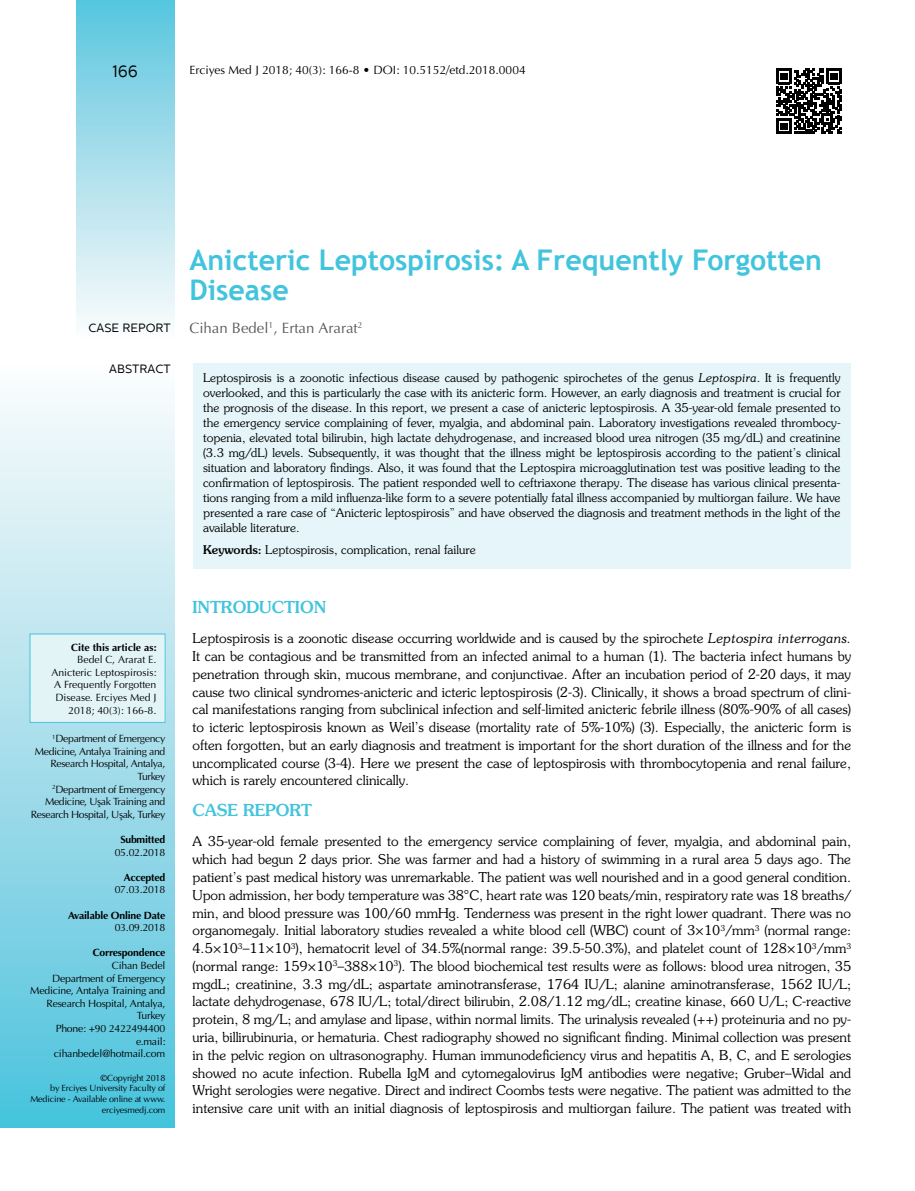
<style>
.page{position:relative;width:915px;height:1191px;background:#fff}
.page>*{position:absolute;margin:0;border:0;box-sizing:border-box;transform-origin:0 0}
.t1{font:700 28.5px/30px "Trebuchet MS";color:#42c4dd}
.t2{font:500 16.5px "Souvenir Std";color:#42c4dd}
.t3{font:16.5px "Centrale Sans";color:#000}
.t4{font:15px "Optima Normal Tr";color:#58595b}
.t5{font:300 13.5px/17.7px "Souvenir Std";color:#000;text-align:justify}
.t6{font:300 12px/15px "Souvenir Std";color:#000;text-align:justify}
.t7{font:12px "Optima Normal Tr";color:#000}
.t8{font:12px "Centrale Sans";color:#000}
.t9{font:10.5px/12.6px "Optima Normal Tr";letter-spacing:-.02em;color:#000;text-align:right}
.t10{font:10.5px/12.6px "Optima Normal Tr";color:#000;text-align:right}
.t11{font:10.5px "Optima Bold Tr";letter-spacing:-.02em;color:#000}
.t12{font:10.5px "Optima Bold Tr";color:#000}
.t13{font:9px/10.8px "Optima Normal Tr";letter-spacing:-.02em;color:#000;text-align:right}
.s1{font-style:italic}
.s2{font-weight:500}
</style>
<div class="page">
<div style="left:193px;top:364px;width:657px;height:205px;background:#e5f5f9"></div>
<div style="left:76px;top:0;width:98px;height:338px;background:linear-gradient(to bottom,#5ac5dd,#fdfcfc)"></div>
<div style="left:0;top:364px;width:174px;height:763px;background:linear-gradient(to bottom,#fffcfc,#4dc2dc)"></div>
<div style="left:30px;top:634px;width:135px;height:88px;background:#e3f4f7"></div>
<svg style="left:776px;top:69px;width:65px;height:65px"></svg>
<p class="t3" style="left:112px;top:62px;width:27px">166</p>
<p class="t7" style="left:189px;top:62px;width:338px">Erciyes Med J 2018; 40(3): 166-8 • DOI: 10.5152/etd.2018.0004</p>
<p class="t8" style="left:88px;top:321px;width:84px">CASE REPORT</p>
<p class="t8" style="left:109px;top:362px;width:63px">ABSTRACT</p>
<p class="t12" style="left:71px;top:640px;width:87px">Cite this article as:</p>
<p class="t10" style="left:51px;top:653px;width:106px">Bedel C, Ararat E.<br>Anicteric Leptospirosis:<br>A Frequently Forgotten<br>Disease. Erciyes Med J<br>2018; 40(3): 166-8.</p>
<p class="t9" style="left:31px;top:732px;width:136px"><sup>1</sup>Department of Emergency<br>Medicine, Antalya Training and<br>Research Hospital, Antalya,<br>Turkey<br><sup>2</sup>Department of Emergency<br>Medicine, Uşak Training and<br>Research Hospital, Uşak, Turkey</p>
<p class="t11" style="left:120px;top:833px;width:46px">Submitted</p>
<p class="t9" style="left:115px;top:845px;width:52px">05.02.2018</p>
<p class="t11" style="left:124px;top:870px;width:43px">Accepted</p>
<p class="t9" style="left:115px;top:883px;width:52px">07.03.2018</p>
<p class="t11" style="left:68px;top:908px;width:99px">Available Online Date</p>
<p class="t9" style="left:115px;top:921px;width:52px">03.09.2018</p>
<p class="t11" style="left:93px;top:946px;width:74px">Correspondence</p>
<p class="t9" style="left:30px;top:959px;width:136px">Cihan Bedel<br>Department of Emergency<br>Medicine, Antalya Training and<br>Research Hospital, Antalya,<br>Turkey<br>Phone: +90 2422494400 e.mail: cihanbedel@hotmail.com</p>
<p class="t13" style="left:30px;top:1072px;width:136px">©Copyright 2018<br>by Erciyes University Faculty of<br>Medicine - Available online at www. erciyesmedj.com</p>
<h1 class="t1" style="left:189px;top:244px;width:634px">Anicteric Leptospirosis: A Frequently Forgotten<br>Disease</h1>
<p class="t4" style="left:189px;top:319px;width:174px">Cihan Bedel<sup>1</sup>, Ertan Ararat<sup>2</sup></p>
<p class="t6" style="left:203px;top:370px;width:639px">Leptospirosis is a zoonotic infectious disease caused by pathogenic spirochetes of the genus <span class="s1">Leptospira</span>. It is frequently overlooked, and this is particularly the case with its anicteric form. However, an early diagnosis and treatment is crucial for the prognosis of the disease. In this report, we present a case of anicteric leptospirosis. A 35-year-old female presented to the emergency service complaining of fever, myalgia, and abdominal pain. Laboratory investigations revealed thrombocy&shy;topenia, elevated total bilirubin, high lactate dehydrogenase, and increased blood urea nitrogen (35 mg/dL) and creatinine (3.3 mg/dL) levels. Subsequently, it was thought that the illness might be leptospirosis according to the patient’s clinical situation and laboratory findings. Also, it was found that the Leptospira microagglutination test was positive leading to the confirmation of leptospirosis. The patient responded well to ceftriaxone therapy. The disease has various clinical presenta&shy;tions ranging from a mild influenza-like form to a severe potentially fatal illness accompanied by multiorgan failure. We have presented a rare case of “Anicteric leptospirosis” and have observed the diagnosis and treatment methods in the light of the available literature.</p>
<p class="t6" style="left:203px;top:542px;width:274px"><span class="s2">Keywords:</span> Leptospirosis, complication, renal failure</p>
<p class="t2" style="left:192px;top:597px;width:135px">INTRODUCTION</p>
<p class="t5" style="left:192px;top:629px;width:660px">Leptospirosis is a zoonotic disease occurring worldwide and is caused by the spirochete <span class="s1">Leptospira interrogans.<br></span>It can be contagious and be transmitted from an infected animal to a human (1). The bacteria infect humans by penetration through skin, mucous membrane, and conjunctivae. After an incubation period of 2-20 days, it may cause two clinical syndromes-anicteric and icteric leptospirosis (2-3). Clinically, it shows a broad spectrum of clini&shy;cal manifestations ranging from subclinical infection and self-limited anicteric febrile illness (80%-90% of all cases) to icteric leptospirosis known as Weil’s disease (mortality rate of 5%-10%) (3). Especially, the anicteric form is often forgotten, but an early diagnosis and treatment is important for the short duration of the illness and for the uncomplicated course (3-4). Here we present the case of leptospirosis with thrombocytopenia and renal failure, which is rarely encountered clinically.</p>
<p class="t2" style="left:192px;top:800px;width:121px">CASE REPORT</p>
<p class="t5" style="left:192px;top:833px;width:660px">A 35-year-old female presented to the emergency service complaining of fever, myalgia, and abdominal pain, which had begun 2 days prior. She was farmer and had a history of swimming in a rural area 5 days ago. The patient’s past medical history was unremarkable. The patient was well nourished and in a good general condition.<br>Upon admission, her body temperature was 38°C, heart rate was 120 beats/min, respiratory rate was 18 breaths/ min, and blood pressure was 100/60 mmHg. Tenderness was present in the right lower quadrant. There was no organomegaly. Initial laboratory studies revealed a white blood cell (WBC) count of 3×10<sup>3</sup>/mm<sup>3</sup> (normal range:<br>4.5×10<sup>3</sup>–11×10<sup>3</sup>), hematocrit level of 34.5%(normal range: 39.5-50.3%), and platelet count of 128×10<sup>3</sup>/mm<sup>3 </sup>(normal range: 159×10<sup>3</sup>–388×10<sup>3</sup>). The blood biochemical test results were as follows: blood urea nitrogen, 35 mgdL; creatinine, 3.3 mg/dL; aspartate aminotransferase, 1764 IU/L; alanine aminotransferase, 1562 IU/L; lactate dehydrogenase, 678 IU/L; total/direct bilirubin, 2.08/1.12 mg/dL; creatine kinase, 660 U/L; C-reactive protein, 8 mg/L; and amylase and lipase, within normal limits. The urinalysis revealed (++) proteinuria and no py&shy;uria, billirubinuria, or hematuria. Chest radiography showed no significant finding. Minimal collection was present in the pelvic region on ultrasonography. Human immunodeficiency virus and hepatitis A, B, C, and E serologies showed no acute infection. Rubella IgM and cytomegalovirus IgM antibodies were negative; Gruber–Widal and Wright serologies were negative. Direct and indirect Coombs tests were negative. The patient was admitted to the intensive care unit with an initial diagnosis of leptospirosis and multiorgan failure. The patient was treated with</p>
</div>
